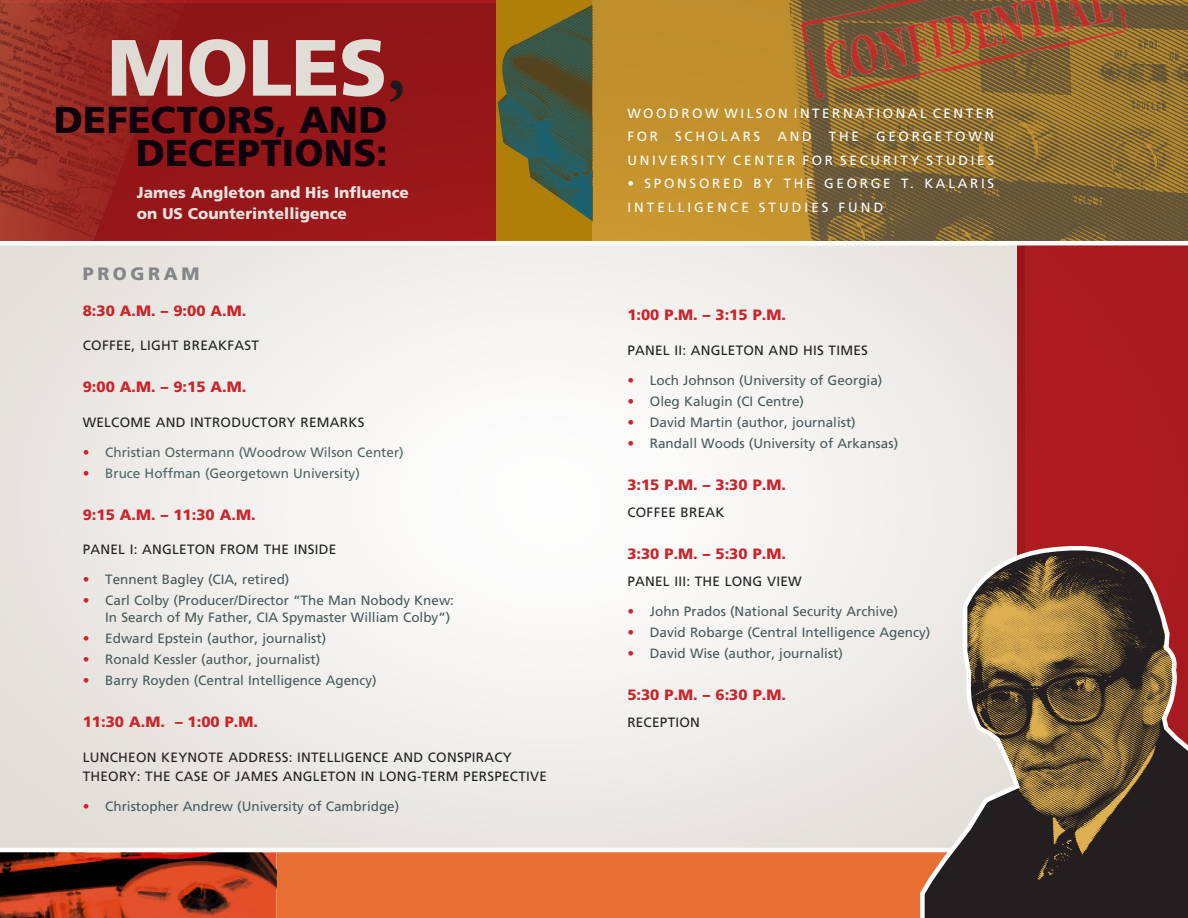
<style>
.page{position:relative;width:1188px;height:918px;background:#fff}
.page>*{position:absolute;margin:0;border:0;box-sizing:border-box;transform-origin:0 0}
.t1{font:900 79.65px "Frutiger LT Std";letter-spacing:-.01em;color:#fff}
.t2{font:700 70.5px "Adobe Garamond Pro";color:#231f20}
.t3{font:900 37.5px/33px "Frutiger LT Std";letter-spacing:.01em;color:#101;text-align:right}
.frut_bold{font:900 18px "Frutiger LT Std";letter-spacing:.2em;color:#848688}
.t4{font:900 15.6px "Frutiger LT Std";letter-spacing:.005em;color:#fff}
.frut_bold-2{font:900 15px "Frutiger LT Std";color:#c9252b}
.text_frut9_14{font:13.5px "Frutiger LT Std";color:#475a5b}
.frutiger_gray{font:13.5px/19.5px "Frutiger LT Std";letter-spacing:.02em;color:#231f20}
.text_frut9_14-2{font:13.5px "Frutiger LT Std";color:#506465}
.t5{font:13.35px/23.4px "Frutiger LT Std";letter-spacing:.205em;color:#fff}
.s1{color:#d2232a}
</style>
<div class="page">
<img style="left:0;top:0;width:1188px;height:848px">
<div style="left:0;top:851px;width:1188px;height:67px;background:#e86f34"></div>
<div style="left:496px;top:0;width:96px;height:242px;background:#b07f08"></div>
<img style="left:498px;top:5px;width:94px;height:216px">
<img style="left:783px;top:0;width:396px;height:140px">
<svg style="left:0;top:852px;width:276px;height:66px;background:#8b2f18"></svg>
<hr style="left:0;top:848px;width:1188px;height:4px;background:#fff">
<svg style="left:918px;top:540px;width:270px;height:378px;background:#7c6855"></svg>
<hr style="left:0;top:241px;width:1188px;height:4px;background:#fff">
<p class="t1" style="left:107px;top:20px;width:282px">MOLES</p>
<p class="t2" style="left:387px;top:29px;width:20px">,</p>
<p class="t3" style="left:54px;top:103px;width:335px">DEFECTORS, AND<br>DECEPTIONS:</p>
<p class="t4" style="left:137px;top:183px;width:273px">James Angleton and His Influence</p>
<p class="t4" style="left:137px;top:204px;width:212px">on US Counterintelligence</p>
<p class="frut_bold" style="left:83px;top:262px;width:118px">PROGRAM</p>
<p class="frut_bold-2" style="left:83px;top:301px;width:165px">8:30 A.M. – 9:00 A.M.</p>
<p class="frutiger_gray" style="left:83px;top:336px;width:178px">COFFEE, LIGHT BREAKFAST</p>
<p class="frut_bold-2" style="left:83px;top:378px;width:165px">9:00 A.M. – 9:15 A.M.</p>
<p class="frutiger_gray" style="left:83px;top:412px;width:283px">WELCOME AND INTRODUCTORY REMARKS</p>
<p class="text_frut9_14-2" style="left:83px;top:444px;width:323px"><span class="s1">•</span> Christian Ostermann (Woodrow Wilson Center)</p>
<p class="text_frut9_14-2" style="left:83px;top:465px;width:279px"><span class="s1">•</span> Bruce Hoffman (Georgetown University)</p>
<p class="frut_bold-2" style="left:83px;top:505px;width:174px">9:15 A.M. – 11:30 A.M.</p>
<p class="frutiger_gray" style="left:83px;top:540px;width:255px">PANEL I: ANGLETON FROM THE INSIDE</p>
<p class="text_frut9_14" style="left:83px;top:571px;width:208px"><span class="s1">•</span> Tennent Bagley (CIA, retired)</p>
<p class="text_frut9_14" style="left:83px;top:592px;width:373px"><span class="s1">•</span> Carl Colby (Producer/Director “The Man Nobody Knew:</p>
<p class="text_frut9_14" style="left:105px;top:610px;width:347px">In Search of My Father, CIA Spymaster William Colby”)</p>
<p class="text_frut9_14" style="left:83px;top:631px;width:245px"><span class="s1">•</span> Edward Epstein (author, journalist)</p>
<p class="text_frut9_14" style="left:83px;top:652px;width:239px"><span class="s1">•</span> Ronald Kessler (author, journalist)</p>
<p class="text_frut9_14" style="left:83px;top:673px;width:296px"><span class="s1">•</span> Barry Royden (Central Intelligence Agency)</p>
<p class="frut_bold-2" style="left:83px;top:713px;width:177px">11:30 A.M. – 1:00 P.M.</p>
<p class="frutiger_gray" style="left:83px;top:747px;width:466px">LUNCHEON KEYNOTE ADDRESS: INTELLIGENCE AND CONSPIRACY<br>THEORY: THE CASE OF JAMES ANGLETON IN LONG-TERM PERSPECTIVE</p>
<p class="text_frut9_14" style="left:83px;top:799px;width:318px"><span class="s1">•</span> Christopher Andrew (University of Cambridge)</p>
<p class="t5" style="left:627px;top:102px;width:368px">WOODROW WILSON INTERNATIONAL CENTER<br>FOR</p>
<p class="t5" style="left:627px;top:125px;width:368px;text-align:right">GEORGETOWN<br>UNIVERSITY CENTER FOR SECURITY STUDIES</p>
<p class="t5" style="left:627px;top:172px;width:368px">• SPONSORED BY THE GEORGE T. KALARIS<br>INTELLIGENCE STUDIES FUND</p>
<p class="t5" style="left:675px;top:125px;width:87px">SCHOLARS</p>
<p class="t5" style="left:777px;top:125px;width:36px">AND</p>
<p class="t5" style="left:829px;top:125px;width:31px">THE</p>
<p class="frut_bold-2" style="left:627px;top:306px;width:160px">1:00 P.M. – 3:15 P.M.</p>
<p class="frutiger_gray" style="left:627px;top:341px;width:242px">PANEL II: ANGLETON AND HIS TIMES</p>
<p class="text_frut9_14" style="left:627px;top:372px;width:257px"><span class="s1">•</span> Loch Johnson (University of Georgia)</p>
<p class="text_frut9_14" style="left:627px;top:393px;width:178px"><span class="s1">•</span> Oleg Kalugin (CI Centre)</p>
<p class="text_frut9_14" style="left:627px;top:414px;width:230px"><span class="s1">•</span> David Martin (author, journalist)</p>
<p class="text_frut9_14" style="left:627px;top:435px;width:272px"><span class="s1">•</span> Randall Woods (University of Arkansas)</p>
<p class="frut_bold-2" style="left:627px;top:476px;width:160px">3:15 P.M. – 3:30 P.M.</p>
<p class="frutiger_gray" style="left:627px;top:503px;width:99px">COFFEE BREAK</p>
<p class="frut_bold-2" style="left:627px;top:545px;width:160px">3:30 P.M. – 5:30 P.M.</p>
<p class="frutiger_gray" style="left:627px;top:572px;width:176px">PANEL III: THE LONG VIEW</p>
<p class="text_frut9_14" style="left:627px;top:603px;width:272px"><span class="s1">•</span> John Prados (National Security Archive)</p>
<p class="text_frut9_14" style="left:627px;top:624px;width:305px"><span class="s1">•</span> David Robarge (Central Intelligence Agency)</p>
<p class="text_frut9_14" style="left:627px;top:645px;width:217px"><span class="s1">•</span> David Wise (author, journalist)</p>
<p class="frut_bold-2" style="left:627px;top:686px;width:160px">5:30 P.M. – 6:30 P.M.</p>
<p class="frutiger_gray" style="left:627px;top:713px;width:74px">RECEPTION</p>
</div>
